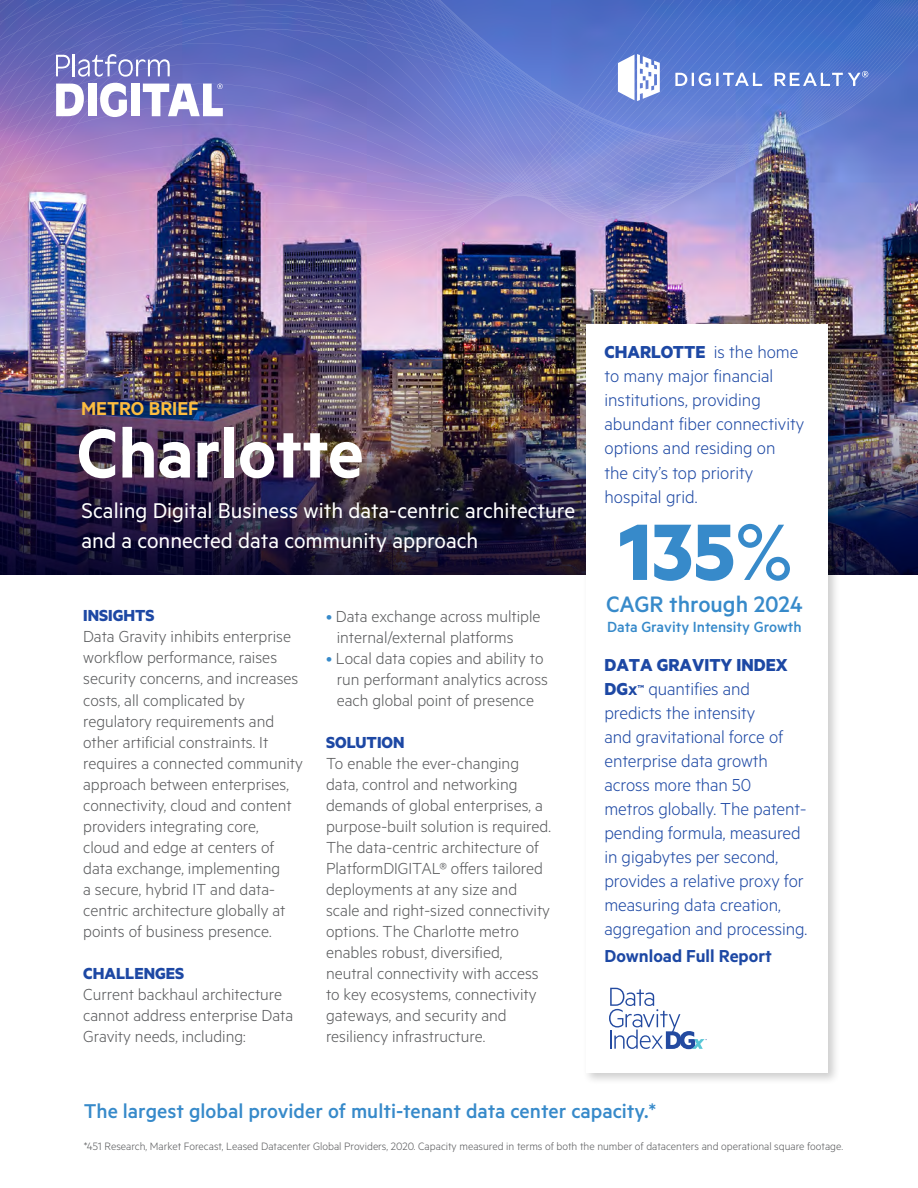
<style>
.page{position:relative;width:918px;height:1188px;background:#fff}
.page>*{position:absolute;margin:0;border:0;box-sizing:border-box;transform-origin:0 0}
.t1{font:700 90px "Metric";color:#378aca}
.t2{font:600 78px "Metric";letter-spacing:-.005em;color:#fff}
.t3{font:500 25.2px "Metric";color:#378aca}
.t4{font:24px/30px "Metric";color:#fff}
.t5{font:500 22.5px "Metric";color:#378aca}
.t6{font:600 21px "Metric";color:#fdbd40}
.t7{font:300 19.5px/24px "Metric";letter-spacing:-.005em;color:#1d48a4}
.t8{font:600 19.5px "Metric";color:#1d48a4}
.t9{font:300 18px/21px "Metric";color:#58595b}
.t10{font:700 18px "Metric";color:#1d48a4}
.t11{font:500 16.5px "Metric";color:#378aca}
.t12{font:300 12px "Metric";color:#58595b}
.s1{color:#378aca}
.s2{font-weight:700}
.s3{font-weight:400}
.s4{font-weight:600}
</style>
<div class="page">
<img style="left:0;top:382px;width:918px;height:193px">
<div style="left:582px;top:320px;width:259px;height:765px;background:#000;opacity:.2"></div>
<div style="left:586px;top:324px;width:242px;height:748px;background:#fff"></div>
<img style="left:0;top:361px;width:918px;height:15px">
<img style="left:0;top:346px;width:918px;height:15px">
<img style="left:0;top:0;width:918px;height:345px">
<svg style="left:56px;top:55px;width:14px;height:21px"></svg>
<hr style="left:73px;top:54px;width:2px;height:22px;background:#fff">
<svg style="left:78px;top:54px;width:92px;height:23px;background:#898ccb"></svg>
<svg style="left:56px;top:84px;width:28px;height:32px"></svg>
<div style="left:88px;top:84px;width:8px;height:32px;background:#fff"></div>
<svg style="left:100px;top:83px;width:27px;height:34px"></svg>
<div style="left:131px;top:84px;width:9px;height:32px;background:#fff"></div>
<svg style="left:143px;top:84px;width:80px;height:32px"></svg>
<svg style="left:609px;top:988px;width:98px;height:61px"></svg>
<svg style="left:618px;top:54px;width:42px;height:47px"></svg>
<svg style="left:675px;top:71px;width:193px;height:15px"></svg>
<p class="t6" style="left:81px;top:396px;width:119px">METRO BRIEF</p>
<h2 class="t2" style="left:77px;top:407px;width:289px">Charlotte</h2>
<h3 class="t4" style="left:82px;top:495px;width:495px">Scaling Digital Business with data-centric architecture and a connected data community approach</h3>
<p class="t10" style="left:83px;top:605px;width:73px">INSIGHTS</p>
<p class="t9" style="left:83px;top:626px;width:221px">Data Gravity inhibits enterprise workflow performance, raises security concerns, and increases costs, all complicated by regulatory requirements and other artificial constraints. It requires a connected community approach between enterprises, connectivity, cloud and content providers integrating core,<br>cloud and edge at centers of data exchange, implementing<br>a secure, hybrid IT and data&shy;centric architecture globally at points of business presence.</p>
<p class="t10" style="left:83px;top:962px;width:103px">CHALLENGES</p>
<p class="t9" style="left:83px;top:983px;width:212px">Current backhaul architecture cannot address enterprise Data<br>Gravity needs, including:</p>
<p class="t9" style="left:337px;top:605px;width:205px;text-indent:-11px"><span class="s1">•</span> Data exchange across multiple internal/external platforms</p>
<p class="t9" style="left:337px;top:647px;width:213px;text-indent:-11px"><span class="s1">•</span> Local data copies and ability to run performant analytics across each global point of presence</p>
<p class="t10" style="left:326px;top:731px;width:80px">SOLUTION</p>
<p class="t9" style="left:326px;top:752px;width:226px">To enable the ever-changing data, control and networking demands of global enterprises, a purpose-built solution is required.<br>The data-centric architecture of<br>PlatformDIGITAL® offers tailored deployments at any size and scale and right-sized connectivity options. The Charlotte metro enables robust, diversified, neutral connectivity with access to key ecosystems, connectivity gateways, and security and resiliency infrastructure.</p>
<p class="t7" style="left:604px;top:340px;width:201px"><span class="s2">CHARLOTTE</span> is the home to many major financial institutions, providing abundant fiber connectivity options and residing on<br>the city’s top priority hospital grid.</p>
<h1 class="t1" style="left:619px;top:497px;width:175px">135<span class="s3">%</span></h1>
<h3 class="t3" style="left:606px;top:590px;width:198px">CAGR through 2024</h3>
<p class="t11" style="left:607px;top:618px;width:196px">Data Gravity Intensity Growth</p>
<p class="t7" style="left:604px;top:652px;width:204px"><span class="s2">DATA GRAVITY INDEX<br>DG</span><span class="s4">x</span><sup>™</sup> quantifies and predicts the intensity<br>and gravitational force of enterprise data growth across more than 50<br>metros globally. The patent&shy;pending formula, measured in gigabytes per second, provides a relative proxy for measuring data creation, aggregation and processing.</p>
<p class="t8" style="left:604px;top:945px;width:169px">Download Full Report</p>
<p class="t5" style="left:84px;top:1098px;width:574px">The largest global provider of multi-tenant data center capacity.*</p>
<p class="t12" style="left:84px;top:1139px;width:761px">*451 Research, Market Forecast, Leased Datacenter Global Providers, 2020. Capacity measured in terms of both the number of datacenters and operational square footage.</p>
</div>
